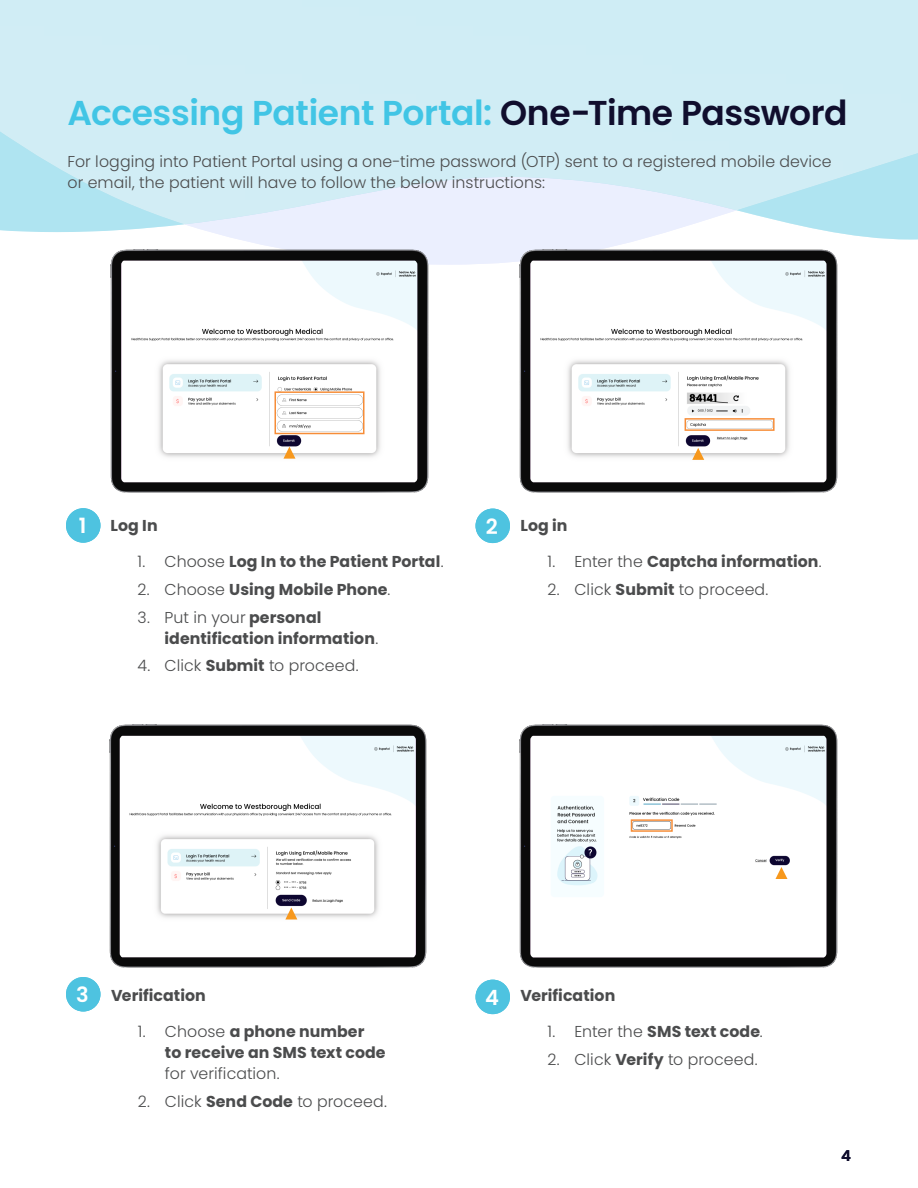
<style>
.page{position:relative;width:918px;height:1188px;background:#fff}
.page>*{position:absolute;margin:0;border:0;box-sizing:border-box;transform-origin:0 0}
.t1{font:600 34.5px "Poppins";letter-spacing:-.01em;color:#41c5e5}
.t2{font:600 21px "Poppins";color:#fff}
.t3{font:300 15.75px/21px "Poppins";letter-spacing:.005em;color:#4b4c4d}
.t4{font:700 15.75px/21px "Poppins";letter-spacing:.005em;color:#4b4c4d}
.t5{font:600 15px "Poppins";color:#100e2d}
.s1{color:#100e2d}
.s2{font-weight:300}
.s3{font-weight:700}
</style>
<div class="page">
<svg style="left:0;top:224px;width:918px;height:41px"></svg>
<div style="left:66px;top:508px;width:34px;height:35px;background:#4ec3e0;border-radius:50%"></div>
<div style="left:476px;top:509px;width:34px;height:34px;background:#4ec3e0;border-radius:50%"></div>
<div style="left:66px;top:977px;width:34px;height:35px;background:#4ec3e0;border-radius:50%"></div>
<div style="left:476px;top:980px;width:34px;height:34px;background:#4ec3e0;border-radius:50%"></div>
<img style="left:109px;top:724px;width:318px;height:244px">
<img style="left:120px;top:736px;width:296px;height:221px">
<svg style="left:277px;top:888px;width:12px;height:12px"></svg>
<svg style="left:285px;top:907px;width:12px;height:12px"></svg>
<img style="left:519px;top:724px;width:319px;height:244px">
<img style="left:530px;top:736px;width:297px;height:222px">
<svg style="left:756px;top:898px;width:12px;height:12px"></svg>
<svg style="left:775px;top:867px;width:12px;height:12px"></svg>
<div style="left:631px;top:819px;width:42px;height:13px;border:2px solid #f68d38"></div>
<img style="left:519px;top:247px;width:319px;height:246px">
<img style="left:530px;top:261px;width:297px;height:221px">
<svg style="left:685px;top:427px;width:12px;height:12px"></svg>
<div style="left:685px;top:418px;width:90px;height:13px;border:2px solid #f68d38"></div>
<svg style="left:692px;top:448px;width:12px;height:12px"></svg>
<img style="left:110px;top:247px;width:319px;height:246px">
<img style="left:121px;top:261px;width:296px;height:221px">
<svg style="left:274px;top:427px;width:12px;height:12px"></svg>
<div style="left:274px;top:391px;width:90px;height:43px;border:2px solid #f68d38"></div>
<svg style="left:283px;top:447px;width:12px;height:12px"></svg>
<h1 class="t1" style="left:68px;top:93px;width:782px">Accessing Patient Portal: <span class="s1">One-Time Password</span></h1>
<p class="t3" style="left:68px;top:151px;width:766px">For logging into Patient Portal using a one-time password (OTP) sent to a registered mobile device or email, the patient will have to follow the below instructions:</p>
<h2 class="t2" style="left:79px;top:514px;width:9px">1</h2>
<h2 class="t2" style="left:486px;top:514px;width:14px">2</h2>
<p class="t4" style="left:111px;top:515px;width:49px">Log In</p>
<p class="t4" style="left:138px;top:551px;width:306px"><span class="s2">1. Choose</span> Log In to the Patient Portal<span class="s2">.</span></p>
<p class="t4" style="left:138px;top:579px;width:253px"><span class="s2">2. Choose</span> Using Mobile Phone<span class="s2">.</span></p>
<p class="t4" style="left:165px;top:607px;width:214px;text-indent:-27px"><span class="s2">3. Put in your</span> personal identification information<span class="s2">.</span></p>
<p class="t3" style="left:138px;top:655px;width:221px">4. Click <span class="s3">Submit</span> to proceed.</p>
<p class="t4" style="left:521px;top:515px;width:48px">Log in</p>
<p class="t4" style="left:548px;top:551px;width:274px"><span class="s2">1. Enter the</span> Captcha information<span class="s2">.</span></p>
<p class="t3" style="left:548px;top:579px;width:221px">2. Click <span class="s3">Submit</span> to proceed.</p>
<h2 class="t2" style="left:76px;top:983px;width:14px">3</h2>
<h2 class="t2" style="left:485px;top:985px;width:15px">4</h2>
<p class="t4" style="left:111px;top:985px;width:96px">Verification</p>
<p class="t4" style="left:165px;top:1021px;width:222px;text-indent:-27px"><span class="s2">1. Choose</span> a phone number<br>to receive an SMS text code</p>
<p class="t3" style="left:165px;top:1063px;width:115px">for verification.</p>
<p class="t3" style="left:138px;top:1091px;width:249px">2. Click <span class="s3">Send Code</span> to proceed.</p>
<p class="t4" style="left:521px;top:985px;width:96px">Verification</p>
<p class="t3" style="left:548px;top:1021px;width:216px">1. Enter the <span class="s3">SMS text code</span>.</p>
<p class="t3" style="left:548px;top:1049px;width:210px">2. Click <span class="s3">Verify</span> to proceed.</p>
<p class="t5" style="left:841px;top:1147px;width:11px">4</p>
</div>
